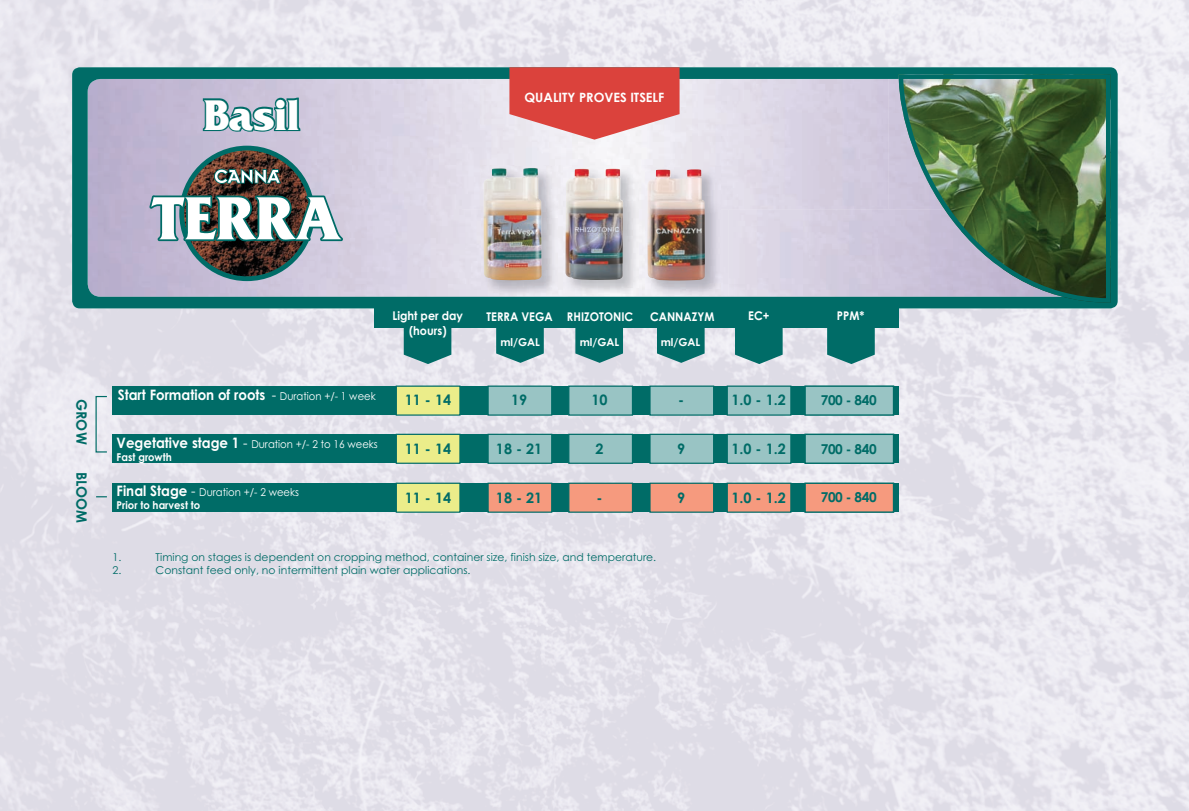
<style>
.page{position:relative;width:1189px;height:811px;background:#fff}
.page>*{position:absolute;margin:0;border:0;box-sizing:border-box;transform-origin:0 0}
.t1{font:700 45px "Friz Quadrata";color:#fff}
.t2{font:700 14.4px "Century Gothic";color:#006c67}
.t3{font:700 14.4px "Century Gothic";color:#fff;scale:.93 1}
.t4{font:700 14.25px "Century Gothic";color:#006c67}
.t5{font:700 13.65px "Century Gothic";letter-spacing:-.03em;color:#006c67}
.t6{font:700 12.75px "Century Gothic";color:#fff}
.t7{font:700 12px "Century Gothic";color:#fff;scale:.93 1}
.t8{font:10.8px "Century Gothic";color:#006c67}
.t9{font:10.8px/12.9px "Century Gothic";color:#fff;scale:.93 1}
.t10{font:700 10.8px "Century Gothic";color:#fff}
.s1{font-weight:400}
.s2{font-weight:400;font-size:10.8px}
.s3{font-weight:700;font-size:14.4px}
.s4{font-size:14.4px}
.s5{font-weight:700}
</style>
<div class="page">
<img style="left:0;top:0;width:1189px;height:810px">
<svg style="left:72px;top:67px;width:1046px;height:241px;background:#b0becb"></svg>
<svg style="left:149px;top:146px;width:194px;height:135px"></svg>
<svg style="left:509px;top:67px;width:170px;height:73px;background:#dd615d"></svg>
<svg style="left:201px;top:95px;width:101px;height:39px;background:#759da9"></svg>
<img style="left:564px;top:167px;width:74px;height:128px">
<img style="left:565px;top:168px;width:58px;height:112px">
<img style="left:646px;top:168px;width:74px;height:128px">
<img style="left:647px;top:169px;width:58px;height:111px">
<img style="left:482px;top:166px;width:75px;height:129px">
<img style="left:483px;top:168px;width:59px;height:112px">
<svg style="left:404px;top:327px;width:47px;height:37px;background:#1c7a77"></svg>
<svg style="left:735px;top:327px;width:48px;height:37px;background:#1e7c78"></svg>
<svg style="left:496px;top:327px;width:48px;height:36px;background:#207c79"></svg>
<svg style="left:575px;top:327px;width:48px;height:36px;background:#1f7b79"></svg>
<svg style="left:657px;top:327px;width:48px;height:36px;background:#1f7c79"></svg>
<div style="left:374px;top:308px;width:524px;height:19px;background:#006c67"></div>
<div style="left:112px;top:386px;width:786px;height:29px;background:#006c67"></div>
<div style="left:112px;top:434px;width:786px;height:29px;background:#006c67"></div>
<div style="left:112px;top:483px;width:786px;height:29px;background:#006c67"></div>
<div style="left:649px;top:385px;width:65px;height:30px;background:#99c4c4;border:1px solid #006c67"></div>
<div style="left:649px;top:482px;width:65px;height:30px;background:#f69a7e;border:1px solid #006c67"></div>
<div style="left:568px;top:385px;width:65px;height:30px;background:#99c4c4;border:1px solid #006c67"></div>
<div style="left:568px;top:482px;width:65px;height:30px;background:#f69a7e;border:1px solid #006c67"></div>
<div style="left:487px;top:385px;width:65px;height:30px;background:#99c4c4;border:1px solid #006c67"></div>
<div style="left:487px;top:482px;width:65px;height:30px;background:#f69a7e;border:1px solid #006c67"></div>
<div style="left:396px;top:385px;width:64px;height:30px;background:#ebed8a;border:1px solid #006c67"></div>
<div style="left:396px;top:482px;width:64px;height:30px;background:#ebed8a;border:1px solid #006c67"></div>
<div style="left:727px;top:385px;width:64px;height:30px;background:#99c4c4;border:1px solid #006c67"></div>
<div style="left:396px;top:433px;width:64px;height:30px;background:#ebed8a;border:1px solid #006c67"></div>
<div style="left:649px;top:433px;width:65px;height:30px;background:#99c4c4;border:1px solid #006c67"></div>
<div style="left:568px;top:433px;width:65px;height:30px;background:#99c4c4;border:1px solid #006c67"></div>
<div style="left:487px;top:433px;width:65px;height:30px;background:#99c4c4;border:1px solid #006c67"></div>
<div style="left:727px;top:433px;width:64px;height:30px;background:#99c4c4;border:1px solid #006c67"></div>
<div style="left:727px;top:482px;width:64px;height:30px;background:#f69a7e;border:1px solid #006c67"></div>
<svg style="left:827px;top:327px;width:48px;height:37px;background:#1e7b78"></svg>
<div style="left:804px;top:385px;width:90px;height:30px;background:#99c4c4;border:1px solid #006c67"></div>
<div style="left:804px;top:433px;width:90px;height:31px;background:#99c4c4;border:1px solid #006c67"></div>
<div style="left:804px;top:482px;width:90px;height:30px;background:#f69a7e;border:1px solid #006c67"></div>
<svg style="left:95px;top:395px;width:13px;height:103px"></svg>
<svg style="left:896px;top:72px;width:217px;height:233px;background:#5c7960"></svg>
<h1 class="t1" style="left:204px;top:90px;width:98px">Basil</h1>
<p class="t6" style="left:524px;top:88px;width:141px">QUALITY PROVES ITSELF</p>
<h3 class="t4" style="left:92px;top:399px;width:47px;rotate:90deg">GROW</h3>
<h3 class="t4" style="left:92px;top:471px;width:53px;rotate:90deg">BLOOM</h3>
<p class="t7" style="left:392px;top:306px;width:77px">Light per day</p>
<p class="t7" style="left:567px;top:308px;width:73px">RHIZOTONIC</p>
<p class="t7" style="left:650px;top:308px;width:71px">CANNAZYM</p>
<p class="t7" style="left:409px;top:321px;width:42px">(hours)</p>
<p class="t7" style="left:486px;top:308px;width:73px">TERRA VEGA</p>
<p class="t10" style="left:500px;top:333px;width:41px">ml/GAL</p>
<p class="t10" style="left:580px;top:333px;width:41px">ml/GAL</p>
<p class="t10" style="left:661px;top:333px;width:41px">ml/GAL</p>
<h2 class="t3" style="left:118px;top:384px;width:279px">Start Formation of roots <span class="s1">-</span> <span class="s2">Duration +/- 1 week</span></h2>
<p class="t9" style="left:117px;top:437px;width:282px"><span class="s3">Vegetative stage 1</span> <span class="s4">-</span> Duration +/- 2 to 16 weeks<br><span class="s5">Fast growth</span></p>
<p class="t9" style="left:117px;top:485px;width:198px"><span class="s3">Final Stage</span> <span class="s4">-</span> Duration +/- 2 weeks<br><span class="s5">Prior to harvest to</span></p>
<h2 class="t2" style="left:405px;top:388px;width:48px">11 - 14</h2>
<h2 class="t2" style="left:405px;top:437px;width:48px">11 - 14</h2>
<h2 class="t2" style="left:405px;top:486px;width:48px">11 - 14</h2>
<h2 class="t2" style="left:511px;top:388px;width:18px">19</h2>
<h2 class="t2" style="left:496px;top:437px;width:48px">18 - 21</h2>
<h2 class="t2" style="left:496px;top:486px;width:48px">18 - 21</h2>
<h2 class="t2" style="left:591px;top:388px;width:18px">10</h2>
<h2 class="t2" style="left:595px;top:437px;width:10px">2</h2>
<h2 class="t2" style="left:596px;top:486px;width:8px">-</h2>
<h2 class="t2" style="left:678px;top:388px;width:8px">-</h2>
<h2 class="t2" style="left:677px;top:437px;width:10px">9</h2>
<h2 class="t2" style="left:677px;top:486px;width:10px">9</h2>
<p class="t8" style="left:112px;top:549px;width:10px">1.</p>
<p class="t8" style="left:156px;top:549px;width:502px">Timing on stages is dependent on cropping method, container size, finish size, and temperature.</p>
<p class="t8" style="left:112px;top:562px;width:10px">2.</p>
<p class="t8" style="left:156px;top:562px;width:316px">Constant feed only, no intermittent plain water applications.</p>
<p class="t7" style="left:748px;top:306px;width:24px">EC+</p>
<h2 class="t2" style="left:731px;top:389px;width:56px">1.0 - 1.2</h2>
<h2 class="t2" style="left:731px;top:437px;width:56px">1.0 - 1.2</h2>
<h2 class="t2" style="left:731px;top:486px;width:56px">1.0 - 1.2</h2>
<p class="t7" style="left:837px;top:306px;width:31px">PPM*</p>
<p class="t5" style="left:821px;top:389px;width:57px">700 - 840</p>
<p class="t5" style="left:821px;top:438px;width:57px">700 - 840</p>
<p class="t5" style="left:821px;top:487px;width:57px">700 - 840</p>
</div>
